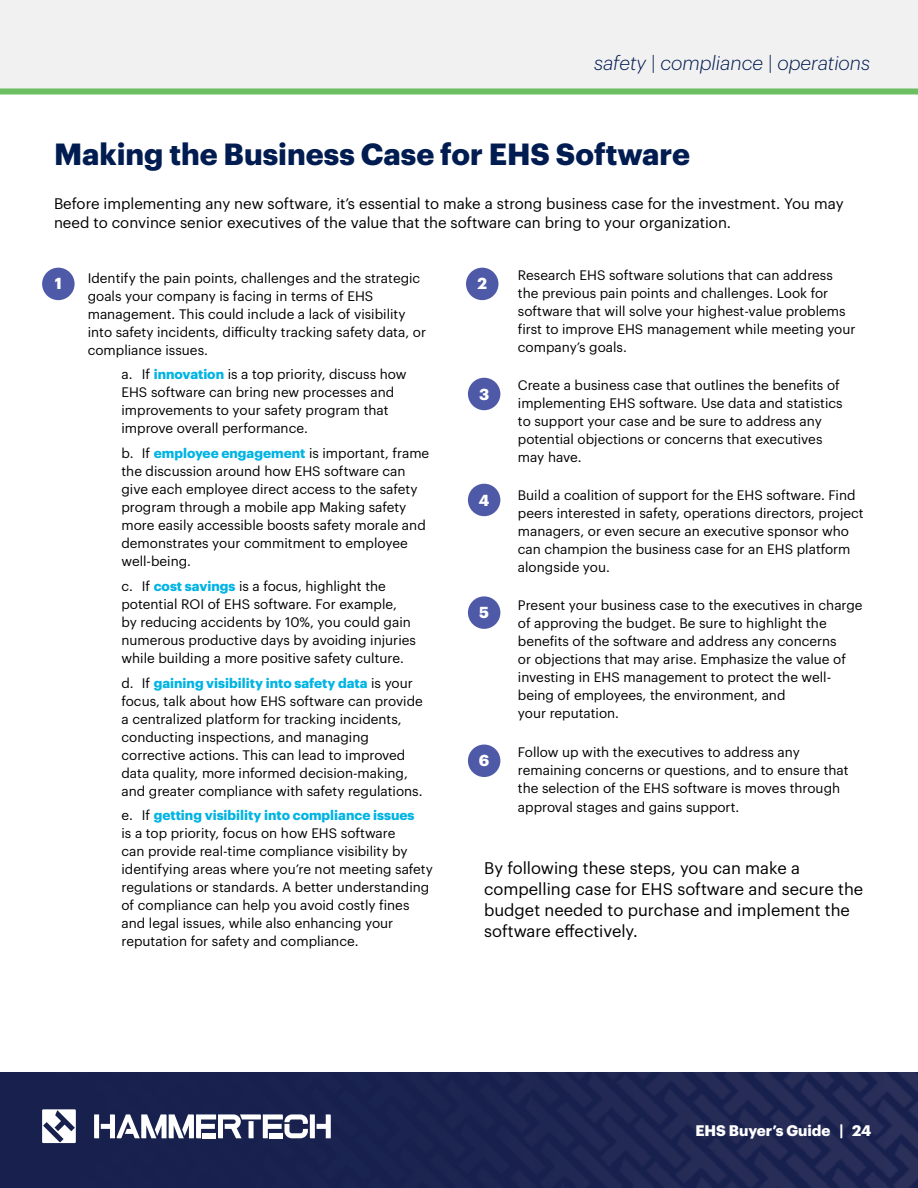
<style>
.page{position:relative;width:918px;height:1188px;background:#fff}
.page>*{position:absolute;margin:0;border:0;box-sizing:border-box;transform-origin:0 0}
.t1{font:700 30px "Graphik";color:#011c50}
.t2{font:italic 300 19.5px "Graphik";color:#011c50}
.t3{font:16.5px/21px "Graphik";color:#000}
.t4{font:700 15.6px "Graphik";color:#fff}
.t5{font:15px/19.5px "Graphik";color:#000}
.t6{font:700 15px "Graphik";color:#fff}
.t7{font:13.5px/18px "Graphik";color:#000}
.s1{font-weight:700;color:#00b4e3}
</style>
<div class="page">
<img style="left:0;top:1072px;width:918px;height:116px">
<svg style="left:94px;top:1114px;width:237px;height:24px"></svg>
<svg style="left:42px;top:1109px;width:34px;height:34px"></svg>
<div style="left:0;top:0;width:918px;height:88px;background:#f1f1f2"></div>
<div style="left:0;top:88px;width:918px;height:6px;background:#6bbf61"></div>
<div style="left:42px;top:268px;width:33px;height:32px;background:#4e5aa8;border-radius:50%"></div>
<div style="left:466px;top:268px;width:32px;height:32px;background:#4e5aa8;border-radius:50%"></div>
<div style="left:468px;top:378px;width:32px;height:32px;background:#4e5aa8;border-radius:50%"></div>
<div style="left:468px;top:484px;width:32px;height:32px;background:#4e5aa8;border-radius:50%"></div>
<div style="left:468px;top:596px;width:32px;height:33px;background:#4e5aa8;border-radius:50%"></div>
<div style="left:468px;top:745px;width:32px;height:32px;background:#4e5aa8;border-radius:50%"></div>
<h2 class="t2" style="left:594px;top:49px;width:278px">safety | compliance | operations</h2>
<h1 class="t1" style="left:54px;top:131px;width:638px">Making the Business Case for EHS Software</h1>
<p class="t5" style="left:54px;top:192px;width:791px">Before implementing any new software, it’s essential to make a strong business case for the investment. You may need to convince senior executives of the value that the software can bring to your organization.</p>
<p class="t7" style="left:518px;top:265px;width:339px">Research EHS software solutions that can address the previous pain points and challenges. Look for software that will solve your highest-value problems first to improve EHS management while meeting your company’s goals.</p>
<p class="t7" style="left:518px;top:375px;width:326px">Create a business case that outlines the benefits of implementing EHS software. Use data and statistics to support your case and be sure to address any potential objections or concerns that executives may have.</p>
<p class="t7" style="left:518px;top:485px;width:347px">Build a coalition of support for the EHS software. Find peers interested in safety, operations directors, project managers, or even secure an executive sponsor who can champion the business case for an EHS platform alongside you.</p>
<p class="t7" style="left:518px;top:595px;width:346px">Present your business case to the executives in charge of approving the budget. Be sure to highlight the benefits of the software and address any concerns<br>or objections that may arise. Emphasize the value of investing in EHS management to protect the well&shy;being of employees, the environment, and<br>your reputation.</p>
<p class="t7" style="left:518px;top:742px;width:332px">Follow up with the executives to address any remaining concerns or questions, and to ensure that the selection of the EHS software is moves through</p>
<p class="t7" style="left:518px;top:797px;width:223px">approval stages and gains support.</p>
<p class="t7" style="left:88px;top:268px;width:340px">Identify the pain points, challenges and the strategic goals your company is facing in terms of EHS management. This could include a lack of visibility into safety incidents, difficulty tracking safety data, or compliance issues.</p>
<p class="t7" style="left:122px;top:364px;width:287px">a. If <span class="s1">innovation</span> is a top priority, discuss how EHS software can bring new processes and improvements to your safety program that improve overall performance.</p>
<p class="t7" style="left:122px;top:443px;width:309px">b. If <span class="s1">employee engagement</span> is important, frame the discussion around how EHS software can give each employee direct access to the safety program through a mobile app Making safety more easily accessible boosts safety morale and demonstrates your commitment to employee well-being.</p>
<p class="t7" style="left:122px;top:576px;width:296px">c. If <span class="s1">cost savings</span> is a focus, highlight the potential ROI of EHS software. For example,<br>by reducing accidents by 10%, you could gain numerous productive days by avoiding injuries while building a more positive safety culture.</p>
<p class="t7" style="left:122px;top:673px;width:303px">d. If <span class="s1">gaining visibility into safety data</span> is your focus, talk about how EHS software can provide a centralized platform for tracking incidents, conducting inspections, and managing corrective actions. This can lead to improved data quality, more informed decision-making, and greater compliance with safety regulations.</p>
<p class="t7" style="left:122px;top:805px;width:313px">e. If <span class="s1">getting visibility into compliance issues<br></span>is a top priority, focus on how EHS software<br>can provide real-time compliance visibility by identifying areas where you’re not meeting safety regulations or standards. A better understanding of compliance can help you avoid costly fines and legal issues, while also enhancing your reputation for safety and compliance.</p>
<p class="t4" style="left:55px;top:272px;width:9px">1</p>
<p class="t4" style="left:477px;top:272px;width:11px">2</p>
<p class="t4" style="left:479px;top:382px;width:12px">3</p>
<p class="t4" style="left:479px;top:488px;width:12px">4</p>
<p class="t4" style="left:479px;top:600px;width:11px">5</p>
<p class="t4" style="left:479px;top:749px;width:12px">6</p>
<p class="t3" style="left:484px;top:856px;width:381px">By following these steps, you can make a compelling case for EHS software and secure the budget needed to purchase and implement the software effectively.</p>
<p class="t6" style="left:695px;top:1119px;width:178px">EHS Buyer’s Guide | 24</p>
</div>
